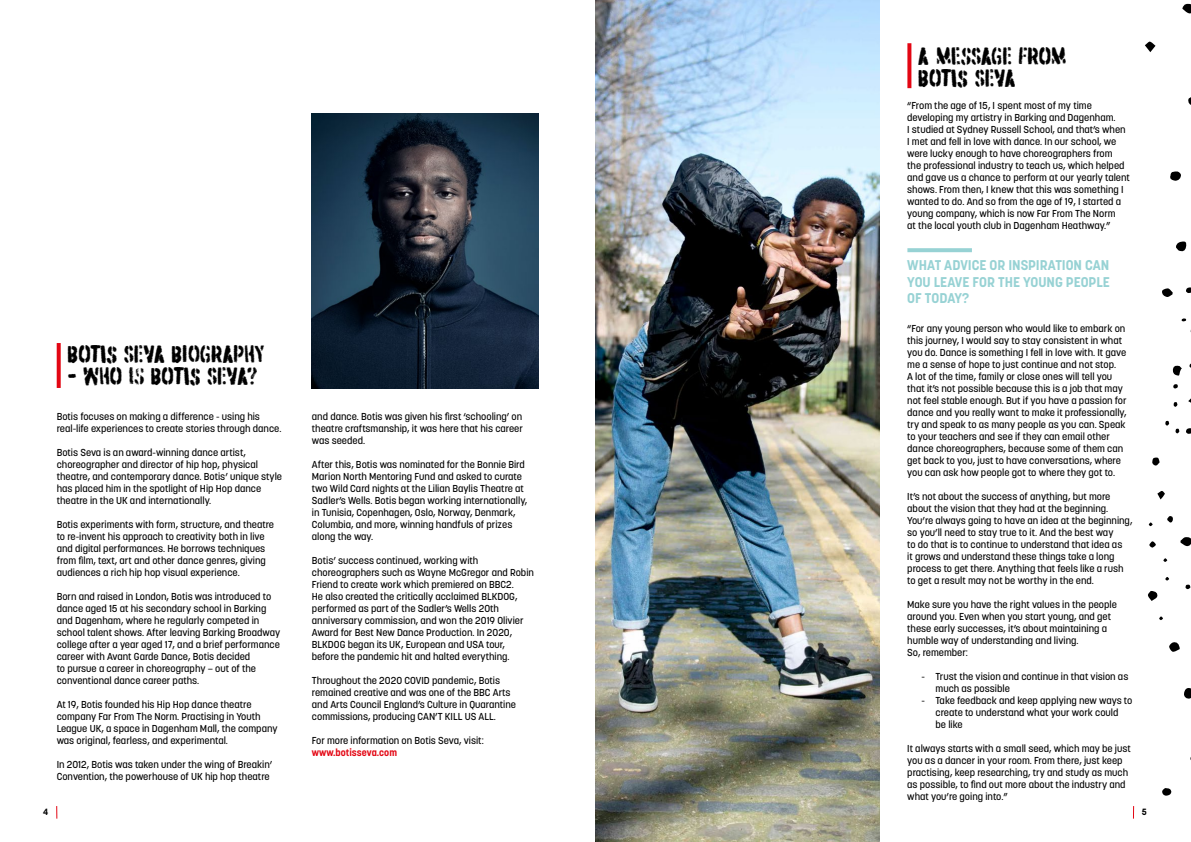
<style>
.page{position:relative;width:1191px;height:842px;background:#fff}
.page>*{position:absolute;margin:0;border:0;box-sizing:border-box;transform-origin:0 0}
._2ND_Header_18pt_-_2{font:24px/22px "Dirtstorm";letter-spacing:-.01em;color:#000}
._2ND_Header_18pt_-_2-2{font:700 14px/16.8px "Korolev";letter-spacing:-.005em;color:#97d2d4;text-align:justify}
.Main_Text{font:500 10px/12px "Korolev";color:#000}
.Main_Text-2{font:700 10px "Korolev";color:#e30613}
.t1{font:700 9px "Korolev";color:#000}
</style>
<div class="page">
<svg style="left:57px;top:343px;width:4px;height:45px"></svg>
<svg style="left:907px;top:43px;width:4px;height:45px"></svg>
<img style="left:312px;top:113px;width:227px;height:276px">
<img style="left:595px;top:0;width:284px;height:842px">
<svg style="left:1152px;top:457px;width:7px;height:9px"></svg>
<svg style="left:1185px;top:585px;width:5px;height:4px"></svg>
<svg style="left:1173px;top:402px;width:4px;height:5px"></svg>
<svg style="left:1165px;top:421px;width:4px;height:5px"></svg>
<svg style="left:1175px;top:429px;width:4px;height:5px"></svg>
<svg style="left:1149px;top:541px;width:7px;height:7px"></svg>
<svg style="left:1165px;top:577px;width:4px;height:4px"></svg>
<svg style="left:1159px;top:616px;width:4px;height:4px"></svg>
<svg style="left:1148px;top:522px;width:4px;height:4px"></svg>
<svg style="left:1163px;top:558px;width:4px;height:4px"></svg>
<svg style="left:1173px;top:384px;width:4px;height:5px"></svg>
<svg style="left:1181px;top:318px;width:5px;height:4px"></svg>
<svg style="left:1186px;top:428px;width:5px;height:6px"></svg>
<svg style="left:1186px;top:287px;width:5px;height:6px"></svg>
<svg style="left:1184px;top:688px;width:7px;height:11px"></svg>
<svg style="left:1182px;top:3px;width:9px;height:11px"></svg>
<svg style="left:1169px;top:642px;width:10px;height:10px"></svg>
<svg style="left:1170px;top:171px;width:11px;height:10px"></svg>
<svg style="left:1172px;top:365px;width:9px;height:11px"></svg>
<svg style="left:1148px;top:591px;width:10px;height:10px"></svg>
<svg style="left:1162px;top:788px;width:10px;height:8px"></svg>
<svg style="left:1180px;top:537px;width:11px;height:9px"></svg>
<svg style="left:1167px;top:516px;width:6px;height:7px"></svg>
<svg style="left:1176px;top:241px;width:11px;height:11px"></svg>
<svg style="left:1145px;top:41px;width:10px;height:11px"></svg>
<svg style="left:1162px;top:288px;width:10px;height:9px"></svg>
<svg style="left:1188px;top:97px;width:3px;height:8px"></svg>
<svg style="left:1157px;top:491px;width:8px;height:8px"></svg>
<svg style="left:56px;top:806px;width:1px;height:13px"></svg>
<svg style="left:1133px;top:806px;width:1px;height:13px"></svg>
<svg style="left:907px;top:248px;width:65px;height:4px"></svg>
<p class="_2ND_Header_18pt_-_2" style="left:68px;top:342px;width:199px">BOTIS SEVA BIOGRAPHY</p>
<p class="_2ND_Header_18pt_-_2" style="left:68px;top:364px;width:191px">- WHO IS BOTIS SEVA?</p>
<p class="Main_Text" style="left:57px;top:411px;width:226px">Botis focuses on making a difference - using his real-life experiences to create stories through dance.</p>
<p class="Main_Text" style="left:57px;top:447px;width:227px">Botis Seva is an award-winning dance artist, choreographer and director of hip hop, physical theatre, and contemporary dance. Botis’ unique style has placed him in the spotlight of Hip Hop dance theatre in the UK and internationally.</p>
<p class="Main_Text" style="left:57px;top:519px;width:219px">Botis experiments with form, structure, and theatre to re-invent his approach to creativity both in live and digital performances. He borrows techniques from film, text, art and other dance genres, giving audiences a rich hip hop visual experience.</p>
<p class="Main_Text" style="left:57px;top:591px;width:225px">Born and raised in London, Botis was introduced to dance aged 15 at his secondary school in Barking and Dagenham, where he regularly competed in school talent shows. After leaving Barking Broadway college after a year aged 17, and a brief performance career with Avant Garde Dance, Botis decided<br>to pursue a career in choreography – out of the conventional dance career paths.</p>
<p class="Main_Text" style="left:57px;top:699px;width:222px">At 19, Botis founded his Hip Hop dance theatre company Far From The Norm. Practising in Youth League UK, a space in Dagenham Mall, the company was original, fearless, and experimental.</p>
<p class="Main_Text" style="left:57px;top:759px;width:217px">In 2012, Botis was taken under the wing of Breakin’<br>Convention, the powerhouse of UK hip hop theatre</p>
<p class="Main_Text" style="left:312px;top:411px;width:212px;text-align:justify">and dance. Botis was given his first ‘schooling’ on theatre craftsmanship, it was here that his career was seeded.</p>
<p class="Main_Text" style="left:312px;top:459px;width:217px">After this, Botis was nominated for the Bonnie Bird Marion North Mentoring Fund and asked to curate two Wild Card nights at the Lilian Baylis Theatre at Sadler’s Wells. Botis began working internationally, in Tunisia, Copenhagen, Oslo, Norway, Denmark, Columbia, and more, winning handfuls of prizes</p>
<p class="Main_Text" style="left:312px;top:531px;width:63px">along the way.</p>
<p class="Main_Text" style="left:312px;top:555px;width:223px">Botis’ success continued, working with choreographers such as Wayne McGregor and Robin Friend to create work which premiered on BBC2.<br>He also created the critically acclaimed BLKDOG, performed as part of the Sadler’s Wells 20th anniversary commission, and won the 2019 Olivier Award for Best New Dance Production. In 2020, BLKDOG began its UK, European and USA tour,</p>
<p class="Main_Text" style="left:312px;top:651px;width:199px">before the pandemic hit and halted everything.</p>
<p class="Main_Text" style="left:312px;top:675px;width:206px">Throughout the 2020 COVID pandemic, Botis remained creative and was one of the BBC Arts and Arts Council England’s Culture in Quarantine commissions, producing CAN’T KILL US ALL.</p>
<p class="Main_Text" style="left:312px;top:735px;width:173px">For more information on Botis Seva, visit:</p>
<p class="Main_Text-2" style="left:312px;top:746px;width:87px">www.botisseva.com</p>
<p class="_2ND_Header_18pt_-_2" style="left:918px;top:44px;width:149px">A MESSAGE FROM<br>BOTIS SEVA</p>
<p class="Main_Text" style="left:907px;top:99px;width:210px">“From the age of 15, I spent most of my time developing my artistry in Barking and Dagenham.</p>
<p class="Main_Text" style="left:907px;top:123px;width:224px">I studied at Sydney Russell School, and that’s when I met and fell in love with dance. In our school, we were lucky enough to have choreographers from<br>the professional industry to teach us, which helped and gave us a chance to perform at our yearly talent shows. From then, I knew that this was something I wanted to do. And so from the age of 19, I started a young company, which is now Far From The Norm<br>at the local youth club in Dagenham Heathway.”</p>
<p class="_2ND_Header_18pt_-_2-2" style="left:907px;top:256px;width:204px">WHAT ADVICE OR INSPIRATION CAN YOU LEAVE FOR THE YOUNG PEOPLE OF TODAY?</p>
<p class="Main_Text" style="left:907px;top:322px;width:221px">“For any young person who would like to embark on this journey, I would say to stay consistent in what you do. Dance is something I fell in love with. It gave me a sense of hope to just continue and not stop.<br>A lot of the time, family or close ones will tell you that it’s not possible because this is a job that may not feel stable enough. But if you have a passion for dance and you really want to make it professionally, try and speak to as many people as you can. Speak to your teachers and see if they can email other dance choreographers, because some of them can get back to you, just to have conversations, where you can ask how people got to where they got to.</p>
<p class="Main_Text" style="left:907px;top:490px;width:227px">It’s not about the success of anything, but more about the vision that they had at the beginning.<br>You’re always going to have an idea at the beginning, so you’ll need to stay true to it. And the best way<br>to do that is to continue to understand that idea as<br>it grows and understand these things take a long process to get there. Anything that feels like a rush to get a result may not be worthy in the end.</p>
<p class="Main_Text" style="left:907px;top:598px;width:211px">Make sure you have the right values in the people around you. Even when you start young, and get these early successes, it’s about maintaining a humble way of understanding and living.</p>
<p class="Main_Text" style="left:907px;top:646px;width:62px">So, remember:</p>
<p class="Main_Text" style="left:921px;top:670px;width:208px">- Trust the vision and continue in that vision as</p>
<p class="Main_Text" style="left:935px;top:682px;width:76px">much as possible</p>
<p class="Main_Text" style="left:921px;top:694px;width:212px">- Take feedback and keep applying new ways to</p>
<p class="Main_Text" style="left:935px;top:706px;width:184px">create to understand what your work could</p>
<p class="Main_Text" style="left:935px;top:718px;width:29px">be like</p>
<p class="Main_Text" style="left:907px;top:742px;width:225px">It always starts with a small seed, which may be just you as a dancer in your room. From there, just keep practising, keep researching, try and study as much as possible, to find out more about the industry and what you’re going into.”</p>
<p class="t1" style="left:43px;top:806px;width:7px">4</p>
<p class="t1" style="left:1142px;top:806px;width:7px">5</p>
</div>
